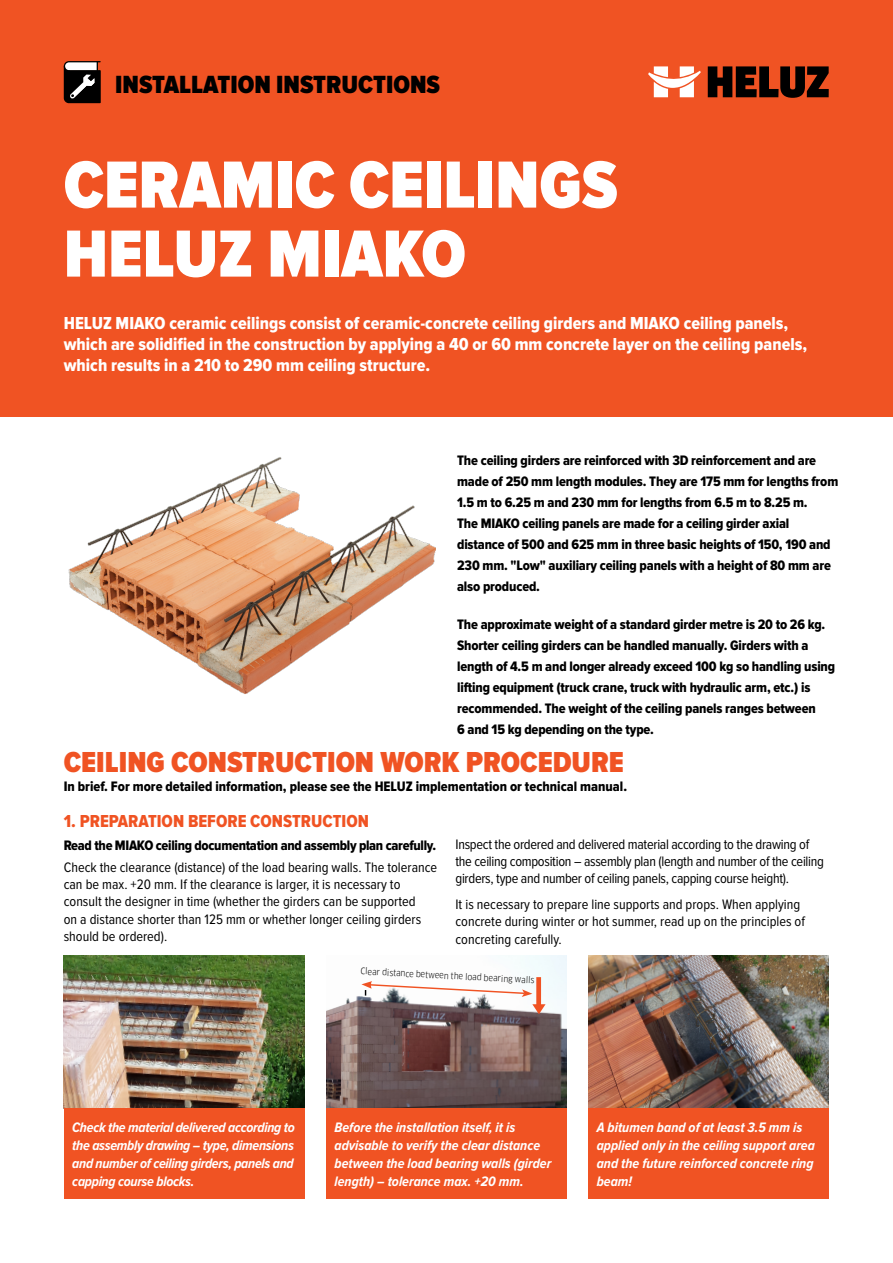
<style>
.page{position:relative;width:893px;height:1263px;background:#fff}
.page>*{position:absolute;margin:0;border:0;box-sizing:border-box;transform-origin:0 0}
.t1{font:900 69px "Proxima Nova Cond";color:#fff}
.t2{font:900 30px "Proxima Nova Cond";color:#f05323}
.t3{font:900 25.8px "Proxima Nova Cond";color:#000}
.t4{font:18px/21px "Proxima Nova Cond Extrabld";color:#fff}
.odrážky{font:18px "Proxima Nova Cond Extrabld";color:#f05323}
.odrážky-2{font:14.25px/21px "Proxima Nova Cond Extrabld";letter-spacing:-.01em;color:#000}
.odrážky-3{font:14.25px/17.2px "Proxima Nova Cond";color:#000}
.odrážky-4{font:italic 700 14.25px/18px "Proxima Nova Cond";color:#fff}
.odrážky-5{font:14.25px/17.2px "Proxima Nova Cond";letter-spacing:-.02em;color:#000}
.odrážky-6{font:8.7px "Clan Pro Narr";color:#000}
</style>
<div class="page">
<img style="left:64px;top:956px;width:241px;height:152px">
<img style="left:326px;top:956px;width:241px;height:152px">
<div style="left:64px;top:1108px;width:241px;height:91px;background:#f05323"></div>
<div style="left:326px;top:1108px;width:241px;height:91px;background:#f05323"></div>
<img style="left:588px;top:956px;width:241px;height:152px">
<div style="left:588px;top:1108px;width:241px;height:91px;background:#f05323"></div>
<svg style="left:361px;top:977px;width:185px;height:37px"></svg>
<div style="left:0;top:0;width:893px;height:417px;background:#f05323"></div>
<svg style="left:63px;top:61px;width:38px;height:43px;background:#504542"></svg>
<svg style="left:648px;top:66px;width:53px;height:31px"></svg>
<svg style="left:708px;top:66px;width:121px;height:32px"></svg>
<img style="left:68px;top:457px;width:367px;height:237px">
<p class="t3" style="left:115px;top:70px;width:326px">INSTALLATION INSTRUCTIONS</p>
<p class="t1" style="left:64px;top:146px;width:556px">CERAMIC CEILINGS</p>
<p class="t1" style="left:64px;top:215px;width:404px">HELUZ MIAKO</p>
<p class="t4" style="left:64px;top:313px;width:745px">HELUZ MIAKO ceramic ceilings consist of ceramic-concrete ceiling girders and MIAKO ceiling panels, which are solidified in the construction by applying a 40 or 60 mm concrete layer on the ceiling panels, which results in a 210 to 290 mm ceiling structure.</p>
<p class="odrážky-2" style="left:457px;top:450px;width:383px">The ceiling girders are reinforced with 3D reinforcement and are made of 250 mm length modules. They are 175 mm for lengths from 1.5 m to 6.25 m and 230 mm for lengths from 6.5 m to 8.25 m.<br>The MIAKO ceiling panels are made for a ceiling girder axial distance of 500 and 625 mm in three basic heights of 150, 190 and 230 mm. "Low" auxiliary ceiling panels with a height of 80 mm are also produced.</p>
<p class="odrážky-2" style="left:457px;top:614px;width:380px">The approximate weight of a standard girder metre is 20 to 26 kg.<br>Shorter ceiling girders can be handled manually. Girders with a length of 4.5 m and longer already exceed 100 kg so handling using lifting equipment (truck crane, truck with hydraulic arm, etc.) is recommended. The weight of the ceiling panels ranges between<br>6 and 15 kg depending on the type.</p>
<p class="t2" style="left:64px;top:745px;width:562px">CEILING CONSTRUCTION WORK PROCEDURE</p>
<p class="odrážky-2" style="left:64px;top:776px;width:565px">In brief. For more detailed information, please see the HELUZ implementation or technical manual.</p>
<p class="odrážky" style="left:64px;top:811px;width:307px">1. PREPARATION BEFORE CONSTRUCTION</p>
<p class="odrážky-2" style="left:64px;top:835px;width:374px">Read the MIAKO ceiling documentation and assembly plan carefully.</p>
<p class="odrážky-3" style="left:64px;top:859px;width:375px">Check the clearance (distance) of the load bearing walls. The tolerance can be max. +20 mm. If the clearance is larger, it is necessary to consult the designer in time (whether the girders can be supported<br>on a distance shorter than 125 mm or whether longer ceiling girders should be ordered).</p>
<p class="odrážky-5" style="left:455px;top:836px;width:370px">Inspect the ordered and delivered material according to the drawing of the ceiling composition – assembly plan (length and number of the ceiling girders, type and number of ceiling panels, capping course height).</p>
<p class="odrážky-3" style="left:455px;top:896px;width:351px;line-height:17.7px">It is necessary to prepare line supports and props. When applying concrete during winter or hot summer, read up on the principles of concreting carefully.</p>
<p class="odrážky-6" style="left:361px;top:966px;width:175px;rotate:3deg">Clear distance between the load bearing walls</p>
<p class="odrážky-4" style="left:72px;top:1119px;width:224px;text-align:justify">Check the material delivered according to the assembly drawing – type, dimensions and number of ceiling girders, panels and capping course blocks.</p>
<p class="odrážky-4" style="left:334px;top:1119px;width:218px">Before the installation itself, it is advisable to verify the clear distance between the load bearing walls (girder length) – tolerance max. +20 mm.</p>
<p class="odrážky-4" style="left:597px;top:1119px;width:220px">A bitumen band of at least 3.5 mm is applied only in the ceiling support area and the future reinforced concrete ring beam!</p>
</div>
